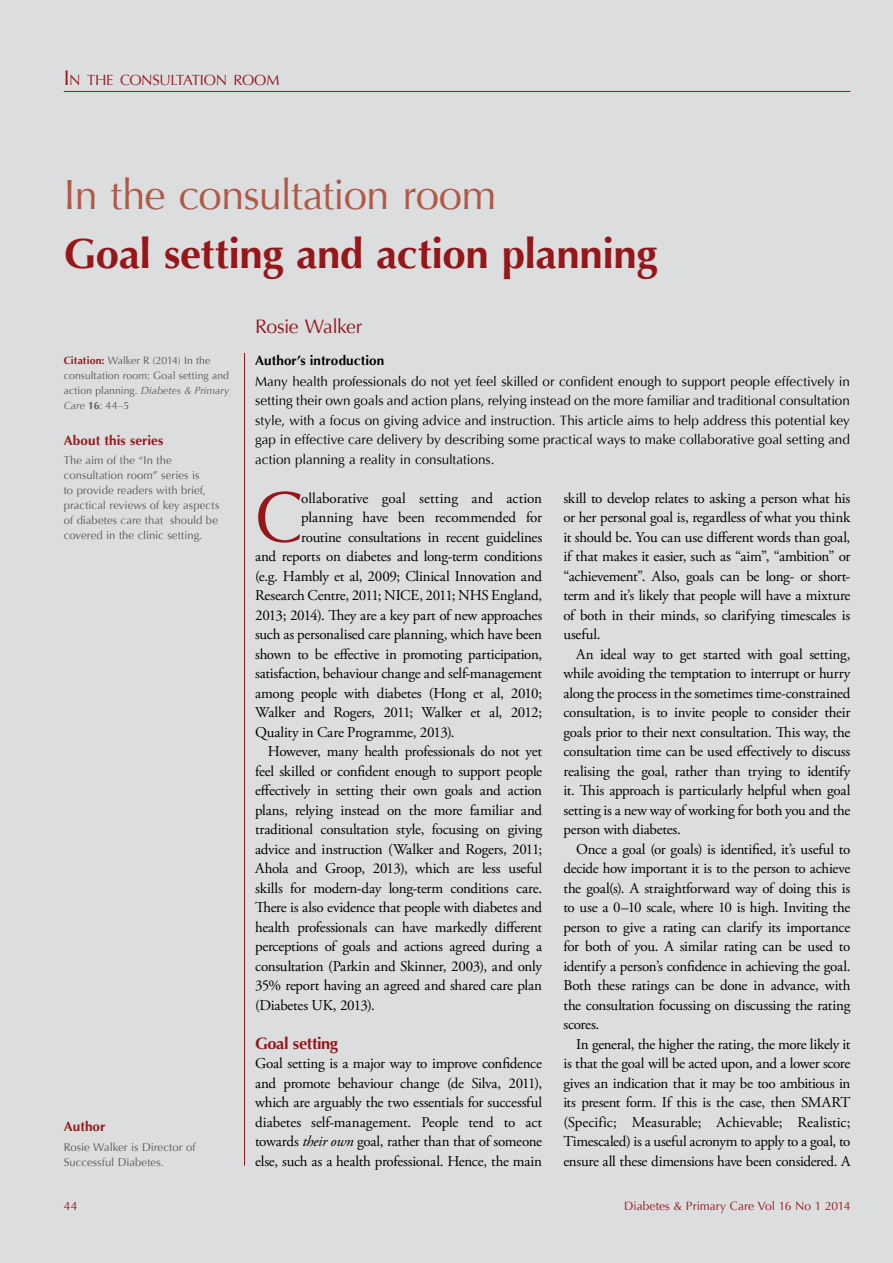
<style>
.page{position:relative;width:893px;height:1263px;background:#dcddde}
.page>*{position:absolute;margin:0;border:0;box-sizing:border-box;transform-origin:0 0}
.t1{font:72px "Optima";color:#96171a}
.t2{font:700 42px "Optima";letter-spacing:-.01em;color:#96171a}
.t3{font:42px "Optima";letter-spacing:-.02em;color:#b05945}
.t4{font:19.5px "Optima";letter-spacing:-.03em;color:#96171a}
.t5{font:700 16.5px "Optima";letter-spacing:-.025em;color:#96171a}
.t6{font:15px/19.5px "Adobe Garamond Pro";letter-spacing:-.015em;color:#000;text-align:justify}
.t7{font:14.7px "Optima";letter-spacing:-.025em;color:#96171a}
.t8{font:13.5px/19.5px "Optima";letter-spacing:-.005em;color:#000;text-align:justify}
.t9{font:700 13.5px "Optima";letter-spacing:.01em;color:#96171a}
.t10{font:700 13.5px "Optima";letter-spacing:.005em;color:#000}
.t11{font:12px "Optima";color:#96171a}
.t12{font:11.25px/15px "Optima";letter-spacing:.005em;color:#58595b}
.t13{font:10.5px/15px "Optima";letter-spacing:.005em;color:#58595b}
.s1{font-size:21px}
.s2{font-weight:700;color:#96171a}
.s3{font-style:italic}
.s4{font-weight:700}
</style>
<div class="page">
<hr style="left:64px;top:91px;width:786px;height:1px;background:#96171a">
<hr style="left:244px;top:353px;width:1px;height:812px;background:#96171a">
<p class="t7" style="left:64px;top:72px;width:217px"><span class="s1">I</span>N THE CONSULTATION ROOM</p>
<h2 class="t3" style="left:64px;top:170px;width:434px">In the consultation room</h2>
<h2 class="t2" style="left:64px;top:230px;width:595px">Goal setting and action planning</h2>
<h3 class="t4" style="left:255px;top:315px;width:109px">Rosie Walker</h3>
<p class="t13" style="left:64px;top:353px;width:167px"><span class="s2">Citation:</span> Walker R (2014) In the consultation room: Goal setting and action planning. <span class="s3">Diabetes &amp; Primary<br>Care</span> <span class="s4">16</span>: 44–5</p>
<p class="t9" style="left:64px;top:432px;width:101px">About this series</p>
<p class="t12" style="left:64px;top:453px;width:157px">The aim of the “In the consultation room” series is<br>to provide readers with brief, practical reviews of key aspects of diabetes care that should be covered in the clinic setting.</p>
<p class="t9" style="left:64px;top:1119px;width:43px">Author</p>
<p class="t12" style="left:64px;top:1139px;width:133px">Rosie Walker is Director of<br>Successful Diabetes.</p>
<p class="t10" style="left:255px;top:353px;width:131px">Author’s introduction</p>
<p class="t8" style="left:255px;top:371px;width:596px">Many health professionals do not yet feel skilled or confident enough to support people effectively in setting their own goals and action plans, relying instead on the more familiar and traditional consultation style, with a focus on giving advice and instruction. This article aims to help address this potential key gap in effective care delivery by describing some practical ways to make collaborative goal setting and action planning a reality in consultations.</p>
<h1 class="t1" style="left:255px;top:475px;width:49px">C</h1>
<p class="t6" style="left:301px;top:489px;width:242px">ollaborative goal setting and action</p>
<p class="t6" style="left:301px;top:508px;width:242px">planning have been recommended for</p>
<p class="t6" style="left:301px;top:528px;width:242px">routine consultations in recent guidelines</p>
<p class="t6" style="left:255px;top:547px;width:289px">and reports on diabetes and long-term conditions</p>
<p class="t6" style="left:255px;top:567px;width:288px">(e.g. Hambly et al, 2009; Clinical Innovation and</p>
<p class="t6" style="left:255px;top:586px;width:289px">Research Centre, 2011; NICE, 2011; NHS England,</p>
<p class="t6" style="left:255px;top:606px;width:289px">2013; 2014). They are a key part of new approaches</p>
<p class="t6" style="left:255px;top:625px;width:288px">such as personalised care planning, which have been</p>
<p class="t6" style="left:255px;top:645px;width:288px">shown to be effective in promoting participation,</p>
<p class="t6" style="left:255px;top:664px;width:288px">satisfaction, behaviour change and self-management</p>
<p class="t6" style="left:255px;top:684px;width:289px">among people with diabetes (Hong et al, 2010;</p>
<p class="t6" style="left:255px;top:703px;width:288px">Walker and Rogers, 2011; Walker et al, 2012;</p>
<p class="t6" style="left:255px;top:723px;width:201px">Quality in Care Programme, 2013).</p>
<p class="t6" style="left:268px;top:742px;width:276px">However, many health professionals do not yet</p>
<p class="t6" style="left:255px;top:762px;width:289px">feel skilled or confident enough to support people</p>
<p class="t6" style="left:255px;top:781px;width:289px">effectively in setting their own goals and action</p>
<p class="t6" style="left:255px;top:801px;width:288px">plans, relying instead on the more familiar and</p>
<p class="t6" style="left:255px;top:820px;width:289px">traditional consultation style, focusing on giving</p>
<p class="t6" style="left:255px;top:840px;width:288px">advice and instruction (Walker and Rogers, 2011;</p>
<p class="t6" style="left:255px;top:859px;width:289px">Ahola and Groop, 2013), which are less useful</p>
<p class="t6" style="left:255px;top:879px;width:288px">skills for modern-day long-term conditions care.</p>
<p class="t6" style="left:255px;top:898px;width:289px">There is also evidence that people with diabetes and</p>
<p class="t6" style="left:255px;top:918px;width:288px">health professionals can have markedly different</p>
<p class="t6" style="left:255px;top:937px;width:288px">perceptions of goals and actions agreed during a</p>
<p class="t6" style="left:255px;top:957px;width:288px">consultation (Parkin and Skinner, 2003), and only</p>
<p class="t6" style="left:255px;top:976px;width:288px">35% report having an agreed and shared care plan</p>
<p class="t6" style="left:255px;top:996px;width:121px">(Diabetes UK, 2013).</p>
<p class="t5" style="left:255px;top:1033px;width:85px">Goal setting</p>
<p class="t6" style="left:255px;top:1054px;width:289px">Goal setting is a major way to improve confidence and promote behaviour change (de Silva, 2011), which are arguably the two essentials for successful diabetes self-management. People tend to act towards <span class="s3">their own</span> goal, rather than that of someone else, such as a health professional. Hence, the main</p>
<p class="t6" style="left:563px;top:489px;width:289px">skill to develop relates to asking a person what his or her personal goal is, regardless of what you think it should be. You can use different words than goal, if that makes it easier, such as “aim”, “ambition” or “achievement”. Also, goals can be long- or short&shy;term and it’s likely that people will have a mixture of both in their minds, so clarifying timescales is useful.</p>
<p class="t6" style="left:563px;top:645px;width:289px;text-indent:13px">An ideal way to get started with goal setting, while avoiding the temptation to interrupt or hurry along the process in the sometimes time-constrained consultation, is to invite people to consider their goals prior to their next consultation. This way, the consultation time can be used effectively to discuss realising the goal, rather than trying to identify it. This approach is particularly helpful when goal setting is a new way of working for both you and the person with diabetes.</p>
<p class="t6" style="left:563px;top:840px;width:289px;text-indent:13px">Once a goal (or goals) is identified, it’s useful to decide how important it is to the person to achieve the goal(s). A straightforward way of doing this is to use a 0–10 scale, where 10 is high. Inviting the person to give a rating can clarify its importance for both of you. A similar rating can be used to identify a person’s confidence in achieving the goal.<br>Both these ratings can be done in advance, with the consultation focussing on discussing the rating scores.</p>
<p class="t6" style="left:563px;top:1035px;width:289px;text-indent:13px">In general, the higher the rating, the more likely it is that the goal will be acted upon, and a lower score gives an indication that it may be too ambitious in its present form. If this is the case, then SMART (Specific; Measurable; Achievable; Realistic; Timescaled) is a useful acronym to apply to a goal, to ensure all these dimensions have been considered. A</p>
<p class="t11" style="left:64px;top:1199px;width:15px">44</p>
<p class="t11" style="left:624px;top:1199px;width:228px">Diabetes &amp; Primary Care Vol 16 No 1 2014</p>
</div>
